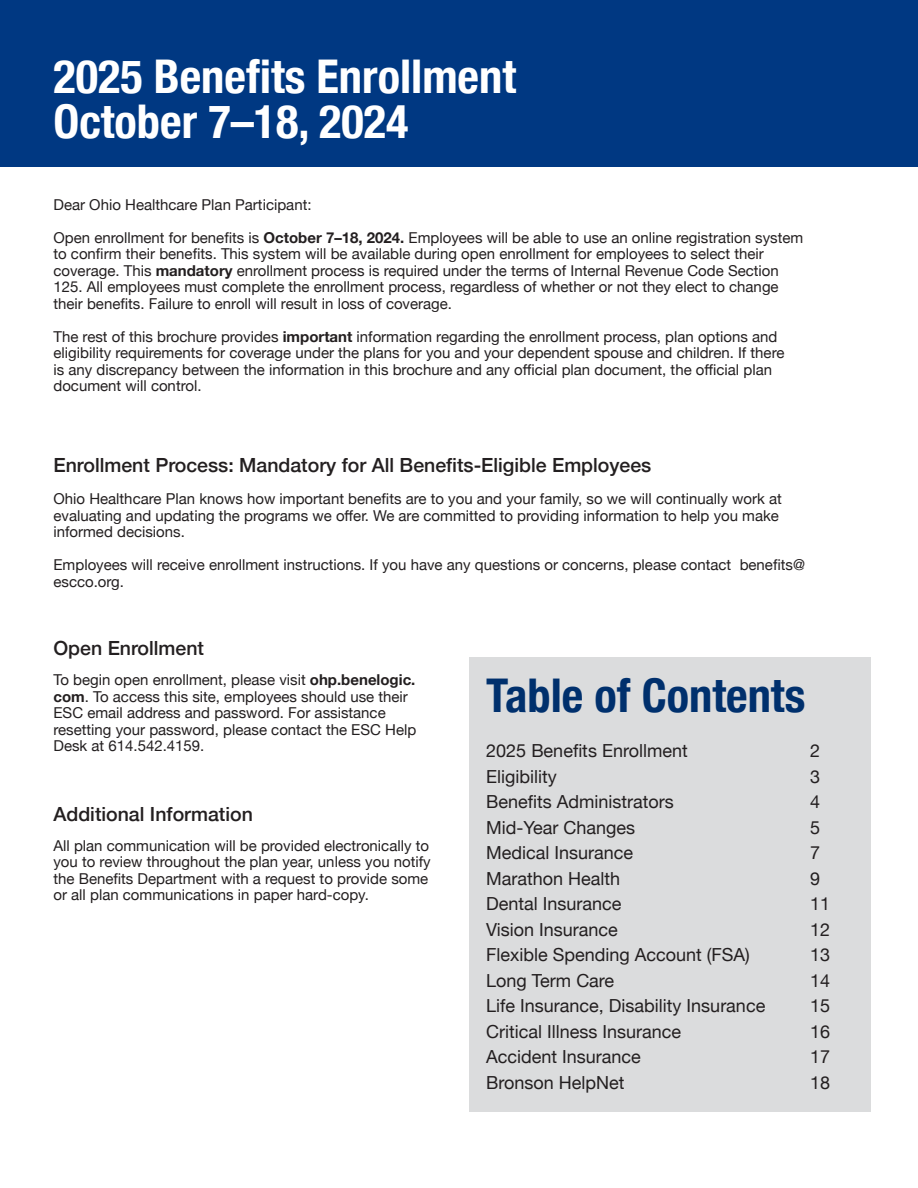
<style>
.page{position:relative;width:918px;height:1188px;background:#fff}
.page>*{position:absolute;margin:0;border:0;box-sizing:border-box;transform-origin:0 0}
.t1{font:700 condensed 46.5px "Helvetica Neue";color:#fff}
.t2{font:700 condensed 46.5px "Helvetica Neue";color:#00306d}
.t3{font:500 19.5px "Helvetica Neue";color:#231f20}
.t4{font:18px "Helvetica Neue";color:#231f20}
.t5{font:15px/16.5px "Helvetica Neue";color:#231f20}
.s1{font-weight:700}
</style>
<div class="page">
<div style="left:469px;top:657px;width:401px;height:454px;background:#dbdcdd"></div>
<div style="left:0;top:0;width:917px;height:166px;background:#003882"></div>
<p class="t1" style="left:53px;top:38px;width:464px">2025 Benefits Enrollment</p>
<p class="t1" style="left:53px;top:83px;width:356px">October 7–18, 2024</p>
<p class="t5" style="left:53px;top:197px;width:260px">Dear Ohio Healthcare Plan Participant:</p>
<p class="t5" style="left:53px;top:230px;width:751px">Open enrollment for benefits is <span class="s1">October 7–18, 2024.</span> Employees will be able to use an online registration system to confirm their benefits. This system will be available during open enrollment for employees to select their coverage. This <span class="s1">mandatory</span> enrollment process is required under the terms of Internal Revenue Code Section 125. All employees must complete the enrollment process, regardless of whether or not they elect to change their benefits. Failure to enroll will result in loss of coverage.</p>
<p class="t5" style="left:53px;top:329px;width:732px">The rest of this brochure provides <span class="s1">important</span> information regarding the enrollment process, plan options and eligibility requirements for coverage under the plans for you and your dependent spouse and children. If there is any discrepancy between the information in this brochure and any official plan document, the official plan document will control.</p>
<p class="t3" style="left:53px;top:449px;width:599px">Enrollment Process: Mandatory for All Benefits-Eligible Employees</p>
<p class="t5" style="left:53px;top:492px;width:730px">Ohio Healthcare Plan knows how important benefits are to you and your family, so we will continually work at evaluating and updating the programs we offer. We are committed to providing information to help you make informed decisions.</p>
<p class="t5" style="left:53px;top:558px;width:753px">Employees will receive enrollment instructions. If you have any questions or concerns, please contact benefits@ escco.org.</p>
<p class="t3" style="left:53px;top:633px;width:152px">Open Enrollment</p>
<p class="t5" style="left:53px;top:672px;width:364px">To begin open enrollment, please visit <span class="s1">ohp.benelogic. com</span>. To access this site, employees should use their ESC email address and password. For assistance resetting your password, please contact the ESC Help Desk at 614.542.4159.</p>
<p class="t3" style="left:53px;top:799px;width:201px">Additional Information</p>
<p class="t5" style="left:53px;top:838px;width:379px">All plan communication will be provided electronically to you to review throughout the plan year, unless you notify the Benefits Department with a request to provide some or all plan communications in paper hard-copy.</p>
<p class="t2" style="left:486px;top:657px;width:321px">Table of Contents</p>
<p class="t4" style="left:486px;top:738px;width:203px">2025 Benefits Enrollment</p>
<p class="t4" style="left:810px;top:738px;width:12px">2</p>
<p class="t4" style="left:486px;top:763px;width:72px">Eligibility</p>
<p class="t4" style="left:810px;top:763px;width:12px">3</p>
<p class="t4" style="left:486px;top:789px;width:189px">Benefits Administrators</p>
<p class="t4" style="left:810px;top:789px;width:12px">4</p>
<p class="t4" style="left:486px;top:814px;width:151px">Mid-Year Changes</p>
<p class="t4" style="left:810px;top:814px;width:12px">5</p>
<p class="t4" style="left:486px;top:840px;width:149px">Medical Insurance</p>
<p class="t4" style="left:810px;top:840px;width:12px">7</p>
<p class="t4" style="left:486px;top:865px;width:136px">Marathon Health</p>
<p class="t4" style="left:810px;top:865px;width:12px">9</p>
<p class="t4" style="left:486px;top:891px;width:137px">Dental Insurance</p>
<p class="t4" style="left:810px;top:891px;width:22px">11</p>
<p class="t4" style="left:486px;top:916px;width:133px">Vision Insurance</p>
<p class="t4" style="left:810px;top:916px;width:22px">12</p>
<p class="t4" style="left:486px;top:942px;width:265px">Flexible Spending Account (FSA)</p>
<p class="t4" style="left:810px;top:942px;width:22px">13</p>
<p class="t4" style="left:486px;top:967px;width:130px">Long Term Care</p>
<p class="t4" style="left:810px;top:967px;width:22px">14</p>
<p class="t4" style="left:486px;top:993px;width:281px">Life Insurance, Disability Insurance</p>
<p class="t4" style="left:810px;top:993px;width:22px">15</p>
<p class="t4" style="left:486px;top:1018px;width:196px">Critical Illness Insurance</p>
<p class="t4" style="left:810px;top:1018px;width:22px">16</p>
<p class="t4" style="left:486px;top:1044px;width:156px">Accident Insurance</p>
<p class="t4" style="left:810px;top:1044px;width:22px">17</p>
<p class="t4" style="left:486px;top:1069px;width:140px">Bronson HelpNet</p>
<p class="t4" style="left:810px;top:1069px;width:22px">18</p>
</div>
